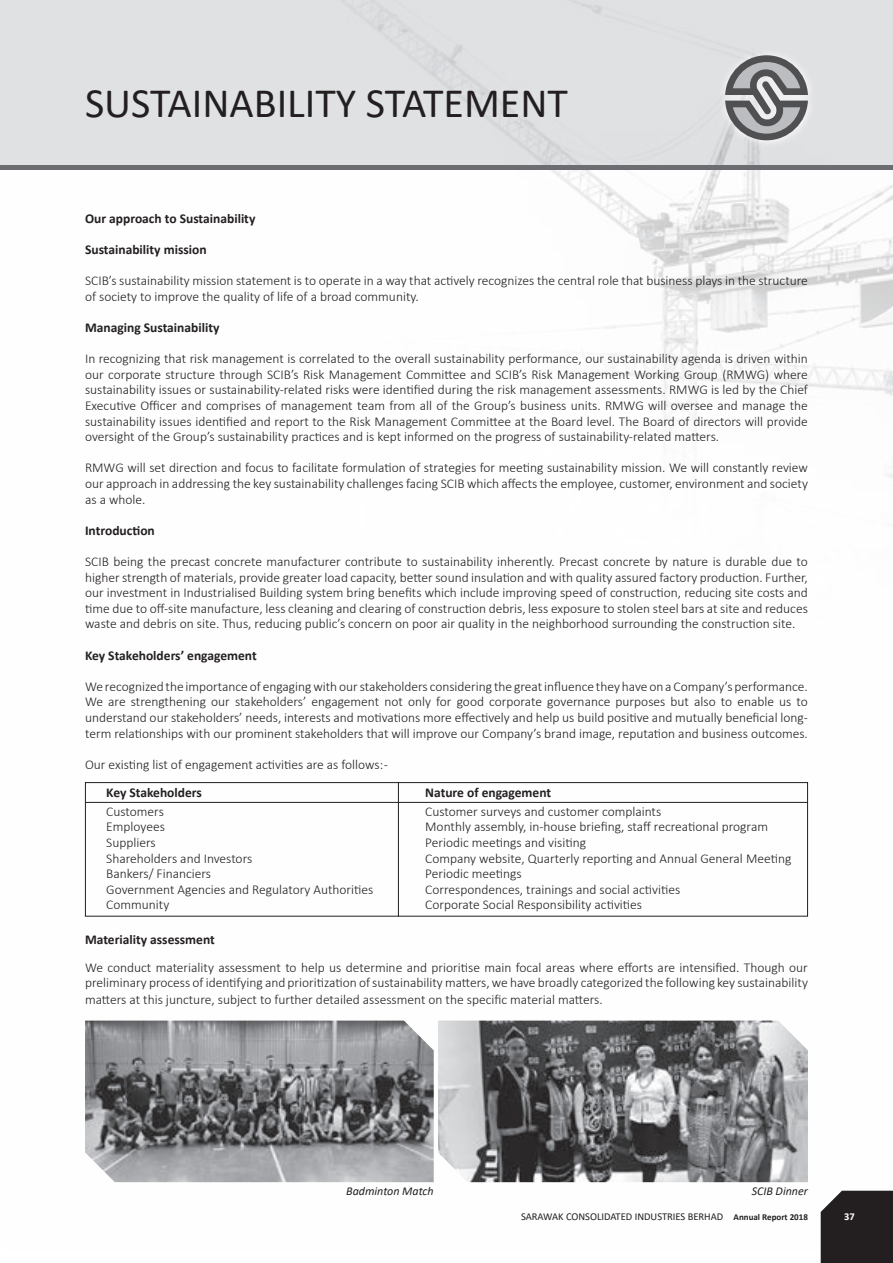
<style>
.page{position:relative;width:893px;height:1263px;background:#fff}
.page>*{position:absolute;margin:0;border:0;box-sizing:border-box;transform-origin:0 0}
.t1{font:42px "Calibri";color:#231f20}
.t2{font:300 13.5px/15.6px "Calibri";color:#231f20;text-align:justify}
.t3{font:700 13.5px "Calibri";color:#231f20}
.t4{font:italic 12px "Calibri";color:#231f20}
.t5{font:10.5px "Calibri";color:#231f20}
.t6{font:700 10.5px "Calibri";color:#fff}
.s1{font-weight:700;font-size:9px}
</style>
<div class="page">
<img style="left:1px;top:0;width:892px;height:1250px">
<div style="left:821px;top:1191px;width:72px;height:72px;background:#231f20"></div>
<hr style="left:0;top:0;width:1px;height:170px;background:#f0f1f2">
<div style="left:717px;top:47px;width:99px;height:102px;background:#e0e1e3"></div>
<svg style="left:725px;top:54px;width:83px;height:87px"></svg>
<hr style="left:0;top:166px;width:893px;height:4px;background:#6c6d70">
<div style="left:85px;top:782px;width:723px;height:134px;border:1px solid #231f20"></div>
<hr style="left:85px;top:802px;width:723px;height:1px;background:#231f20">
<hr style="left:398px;top:782px;width:1px;height:134px;background:#231f20">
<img style="left:85px;top:1020px;width:349px;height:162px">
<img style="left:438px;top:1020px;width:370px;height:162px">
<h1 class="t1" style="left:85px;top:73px;width:484px">SUSTAINABILITY STATEMENT</h1>
<p class="t3" style="left:85px;top:209px;width:172px">Our approach to Sustainability</p>
<p class="t3" style="left:85px;top:240px;width:123px">Sustainability mission</p>
<p class="t2" style="left:85px;top:273px;width:724px">SCIB’s sustainability mission statement is to operate in a way that actively recognizes the central role that business plays in the structure of society to improve the quality of life of a broad community.</p>
<p class="t3" style="left:85px;top:318px;width:136px">Managing Sustainability</p>
<p class="t2" style="left:85px;top:351px;width:724px">In recognizing that risk management is correlated to the overall sustainability performance, our sustainability agenda is driven within our corporate structure through SCIB’s Risk Management Committee and SCIB’s Risk Management Working Group (RMWG) where sustainability issues or sustainability-related risks were identified during the risk management assessments. RMWG is led by the Chief Executive Officer and comprises of management team from all of the Group’s business units. RMWG will oversee and manage the sustainability issues identified and report to the Risk Management Committee at the Board level. The Board of directors will provide oversight of the Group’s sustainability practices and is kept informed on the progress of sustainability-related matters.</p>
<p class="t2" style="left:85px;top:460px;width:724px">RMWG will set direction and focus to facilitate formulation of strategies for meeting sustainability mission. We will constantly review our approach in addressing the key sustainability challenges facing SCIB which affects the employee, customer, environment and society as a whole.</p>
<p class="t3" style="left:85px;top:521px;width:71px">Introduction</p>
<p class="t2" style="left:85px;top:554px;width:724px">SCIB being the precast concrete manufacturer contribute to sustainability inherently. Precast concrete by nature is durable due to higher strength of materials, provide greater load capacity, better sound insulation and with quality assured factory production. Further, our investment in Industrialised Building system bring benefits which include improving speed of construction, reducing site costs and time due to off-site manufacture, less cleaning and clearing of construction debris, less exposure to stolen steel bars at site and reduces waste and debris on site. Thus, reducing public’s concern on poor air quality in the neighborhood surrounding the construction site.</p>
<p class="t3" style="left:85px;top:646px;width:173px">Key Stakeholders’ engagement</p>
<p class="t2" style="left:85px;top:678px;width:724px">We recognized the importance of engaging with our stakeholders considering the great influence they have on a Company’s performance.<br>We are strengthening our stakeholders’ engagement not only for good corporate governance purposes but also to enable us to understand our stakeholders’ needs, interests and motivations more effectively and help us build positive and mutually beneficial long&shy;term relationships with our prominent stakeholders that will improve our Company’s brand image, reputation and business outcomes.</p>
<p class="t2" style="left:85px;top:756px;width:304px">Our existing list of engagement activities are as follows: -</p>
<p class="t3" style="left:106px;top:783px;width:97px">Key Stakeholders</p>
<p class="t3" style="left:425px;top:783px;width:127px">Nature of engagement</p>
<p class="t2" style="left:106px;top:803px;width:59px">Customers</p>
<p class="t2" style="left:425px;top:803px;width:238px">Customer surveys and customer complaints</p>
<p class="t2" style="left:106px;top:819px;width:60px">Employees</p>
<p class="t2" style="left:425px;top:819px;width:344px">Monthly assembly, in-house briefing, staff recreational program</p>
<p class="t2" style="left:106px;top:834px;width:51px">Suppliers</p>
<p class="t2" style="left:425px;top:834px;width:162px">Periodic meetings and visiting</p>
<p class="t2" style="left:106px;top:850px;width:147px">Shareholders and Investors</p>
<p class="t2" style="left:425px;top:850px;width:368px">Company website, Quarterly reporting and Annual General Meeting</p>
<p class="t2" style="left:106px;top:866px;width:106px">Bankers/ Financiers</p>
<p class="t2" style="left:425px;top:866px;width:98px">Periodic meetings</p>
<p class="t2" style="left:106px;top:881px;width:269px">Government Agencies and Regulatory Authorities</p>
<p class="t2" style="left:425px;top:881px;width:257px">Correspondences, trainings and social activities</p>
<p class="t2" style="left:106px;top:897px;width:65px">Community</p>
<p class="t2" style="left:425px;top:897px;width:218px">Corporate Social Responsibility activities</p>
<p class="t3" style="left:85px;top:929px;width:131px">Materiality assessment</p>
<p class="t2" style="left:85px;top:959px;width:724px">We conduct materiality assessment to help us determine and prioritise main focal areas where efforts are intensified. Though our preliminary process of identifying and prioritization of sustainability matters, we have broadly categorized the following key sustainability matters at this juncture, subject to further detailed assessment on the specific material matters.</p>
<p class="t4" style="left:346px;top:1183px;width:89px">Badminton Match</p>
<p class="t4" style="left:752px;top:1183px;width:58px">SCIB Dinner</p>
<p class="t5" style="left:521px;top:1209px;width:288px">SARAWAK CONSOLIDATED INDUSTRIES BERHAD <span class="s1">Annual Report 2018</span></p>
<p class="t6" style="left:844px;top:1209px;width:12px">37</p>
</div>
